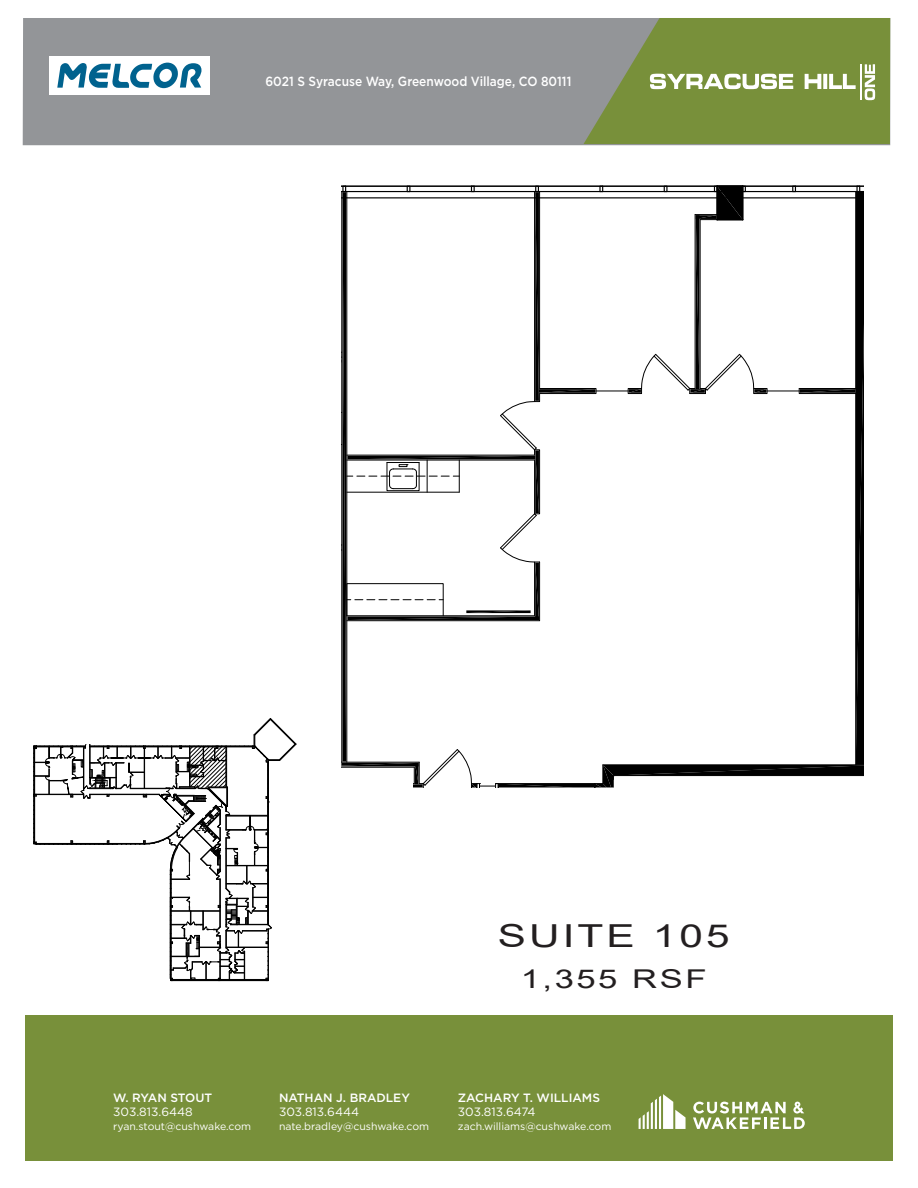
<style>
.page{position:relative;width:918px;height:1188px;background:#fff}
.page>*{position:absolute;margin:0;border:0;box-sizing:border-box;transform-origin:0 0}
.t1{font:31.65px "Arial";letter-spacing:.075em;color:#231f20;scale:1.33 1}
.t2{font:25.95px "Arial";letter-spacing:.075em;color:#231f20;scale:1.33 1}
.t3{font:500 13.2px "Gotham";color:#fff;scale:.9 1}
.t4{font:500 12px "Gotham";color:#fff}
.t5{font:12px "Gotham";color:#fff}
.t6{font:10.5px "Gotham";color:#fff}
</style>
<div class="page">
<div style="left:25px;top:1016px;width:868px;height:145px;background:#78903a"></div>
<div style="left:23px;top:18px;width:867px;height:127px;background:#939598"></div>
<svg style="left:584px;top:18px;width:306px;height:126px;background:#839651"></svg>
<div style="left:49px;top:56px;width:161px;height:39px;background:#fff"></div>
<svg style="left:57px;top:63px;width:145px;height:25px"></svg>
<svg style="left:639px;top:1094px;width:47px;height:35px"></svg>
<svg style="left:693px;top:1102px;width:112px;height:27px"></svg>
<svg style="left:341px;top:185px;width:523px;height:602px"></svg>
<div style="left:333px;top:777px;width:80px;height:24px;background:#fff"></div>
<div style="left:615px;top:777px;width:79px;height:24px;background:#fff"></div>
<svg style="left:33px;top:718px;width:264px;height:264px"></svg>
<p class="t3" style="left:265px;top:73px;width:341px">6021 S Syracuse Way, Greenwood Village, CO 80111</p>
<p class="t1" style="left:498px;top:914px;width:176px">SUITE 105</p>
<p class="t2" style="left:521px;top:961px;width:141px">1,355 RSF</p>
<p class="t4" style="left:113px;top:1090px;width:101px">W. RYAN STOUT</p>
<p class="t5" style="left:113px;top:1104px;width:81px">303.813.6448</p>
<p class="t6" style="left:113px;top:1119px;width:139px">ryan.stout@cushwake.com</p>
<p class="t4" style="left:279px;top:1090px;width:132px">NATHAN J. BRADLEY</p>
<p class="t5" style="left:279px;top:1104px;width:82px">303.813.6444</p>
<p class="t6" style="left:279px;top:1119px;width:152px">nate.bradley@cushwake.com</p>
<p class="t4" style="left:458px;top:1090px;width:144px">ZACHARY T. WILLIAMS</p>
<p class="t5" style="left:458px;top:1104px;width:79px">303.813.6474</p>
<p class="t6" style="left:458px;top:1119px;width:155px">zach.williams@cushwake.com</p>
</div>
